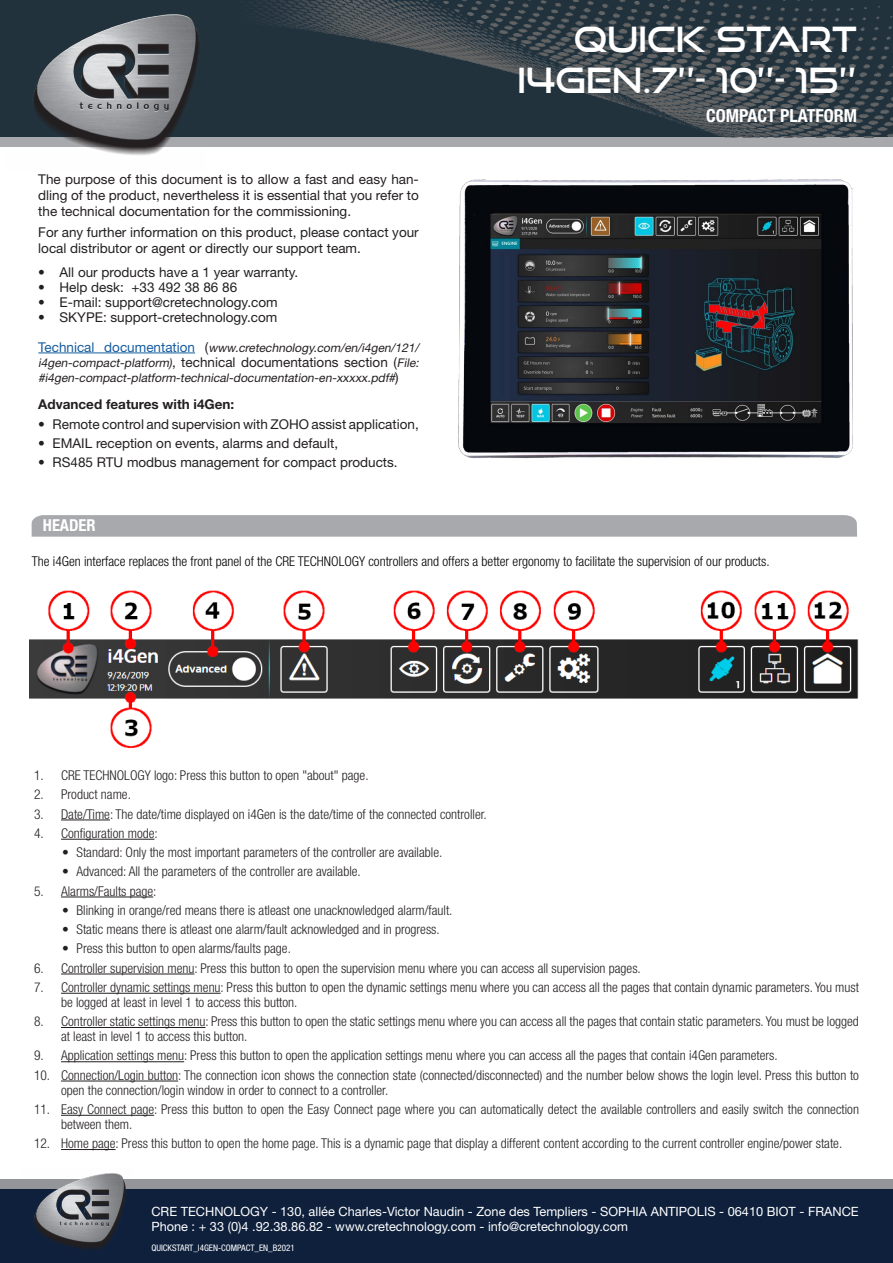
<style>
.page{position:relative;width:893px;height:1263px;background:#fff}
.page>*{position:absolute;margin:0;border:0;box-sizing:border-box;transform-origin:0 0}
.t1{font:34.5px "Good Times Rg";color:#fff}
.t2{font:700 condensed 18px "Helvetica Neue LT Std";color:#fff}
.t3{font:700 condensed 16.5px "Helvetica Neue LT Std";color:#fff}
.t4{font:300 condensed 13.5px/15px "Helvetica Neue LT Std";color:#231f20}
.t5{font:13.5px/16.2px "Helvetica Neue LT Std";color:#231f20;text-align:justify}
.t6{font:300 condensed 13.5px "Helvetica Neue LT Std";color:#000}
.t7{font:700 13.5px "Helvetica Neue LT Std";color:#231f20}
.t8{font:12.75px "Helvetica Neue LT Std";color:#fff}
.t9{font:italic 12px "Helvetica Neue LT Std";color:#231f20}
.t10{font:condensed 9px "Helvetica Neue LT Std";color:#fff}
.s1{font-style:normal;font-size:13.5px;color:#175d9e}
.s2{font-style:normal;font-size:13.5px}
.s3{font-style:italic;font-size:12px}
</style>
<div class="page">
<div style="left:0;top:1181px;width:893px;height:82px;background:#0e203c"></div>
<div style="left:0;top:1179px;width:893px;height:10px;background:#939598"></div>
<div style="left:0;top:137px;width:893px;height:10px;background:#a8a9ad"></div>
<img style="left:161px;top:0;width:732px;height:137px">
<img style="left:6px;top:6px;width:199px;height:149px">
<img style="left:34px;top:1173px;width:92px;height:76px">
<img style="left:458px;top:179px;width:396px;height:280px">
<hr style="left:38px;top:353px;width:157px;height:1px;background:#175d9e">
<svg style="left:32px;top:515px;width:825px;height:22px;background:#a9aaae"></svg>
<img style="left:30px;top:590px;width:829px;height:158px">
<hr style="left:61px;top:820px;width:49px;height:1px;background:#231f20">
<hr style="left:61px;top:839px;width:93px;height:1px;background:#231f20">
<hr style="left:61px;top:897px;width:92px;height:1px;background:#231f20">
<hr style="left:61px;top:974px;width:133px;height:1px;background:#231f20">
<hr style="left:61px;top:993px;width:160px;height:1px;background:#231f20">
<hr style="left:61px;top:1027px;width:144px;height:1px;background:#231f20">
<hr style="left:61px;top:1061px;width:123px;height:1px;background:#231f20">
<hr style="left:61px;top:1081px;width:117px;height:1px;background:#231f20">
<hr style="left:61px;top:1115px;width:93px;height:1px;background:#231f20">
<hr style="left:61px;top:1149px;width:55px;height:1px;background:#231f20">
<p class="t5" style="left:38px;top:171px;width:382px">The purpose of this document is to allow a fast and easy han&shy;dling of the product, nevertheless it is essential that you refer to the technical documentation for the commissioning.</p>
<p class="t5" style="left:38px;top:224px;width:382px">For any further information on this product, please contact your local distributor or agent or directly our support team.</p>
<p class="t5" style="left:38px;top:263px;width:262px">• All our products have a 1 year warranty.</p>
<p class="t5" style="left:38px;top:278px;width:200px">• Help desk: +33 492 38 86 86</p>
<p class="t5" style="left:38px;top:293px;width:241px">• E-mail: support@cretechnology.com</p>
<p class="t5" style="left:38px;top:308px;width:241px">• SKYPE: support-cretechnology.com</p>
<p class="t9" style="left:38px;top:340px;width:385px"><span class="s1">Te c h n i c a l d o c u m e n t at i o n</span> <span class="s2">(</span>www.cretechnology.com/en/i4gen/121/</p>
<p class="t5" style="left:38px;top:353px;width:385px"><span class="s3">i4gen-compact-platform)</span>, technical documentations section (<span class="s3">File:</span></p>
<p class="t9" style="left:38px;top:370px;width:362px">#i4gen-compact-platform-technical-documentation-en-xxxxx.pdf#<span class="s2">)</span></p>
<p class="t7" style="left:38px;top:396px;width:198px">Advanced features with i4Gen:</p>
<p class="t5" style="left:38px;top:415px;width:382px">• Remote control and supervision with ZOHO assist application,</p>
<p class="t5" style="left:38px;top:435px;width:301px">• EMAIL reception on events, alarms and default,</p>
<p class="t5" style="left:38px;top:454px;width:361px">• RS485 RTU modbus management for compact products.</p>
<p class="t3" style="left:43px;top:515px;width:54px">HEADER</p>
<p class="t1" style="left:574px;top:18px;width:284px">QUICK START</p>
<p class="t1" style="left:517px;top:60px;width:341px">i4gen.7’’- 10’’- 15’’</p>
<p class="t2" style="left:706px;top:105px;width:153px">COMPACT PLATFORM</p>
<p class="t6" style="left:32px;top:554px;width:739px">The i4Gen interface replaces the front panel of the CRE TECHNOLOGY controllers and offers a better ergonomy to facilitate the supervision of our products.</p>
<p class="t4" style="left:34px;top:768px;width:336px">1. CRE TECHNOLOGY logo: Press this button to open "about" page.</p>
<p class="t4" style="left:34px;top:787px;width:98px">2. Product name.</p>
<p class="t4" style="left:34px;top:806px;width:454px">3. Date/Time: The date/time displayed on i4Gen is the date/time of the connected controller.</p>
<p class="t4" style="left:34px;top:825px;width:125px">4. Configuration mode:</p>
<p class="t4" style="left:62px;top:845px;width:382px">• Standard: Only the most important parameters of the controller are available.</p>
<p class="t4" style="left:62px;top:864px;width:300px">• Advanced: All the parameters of the controller are available.</p>
<p class="t4" style="left:34px;top:883px;width:124px">5. Alarms/Faults page:</p>
<p class="t4" style="left:62px;top:902px;width:392px">• Blinking in orange/red means there is atleast one unacknowledged alarm/fault.</p>
<p class="t4" style="left:62px;top:922px;width:379px">• Static means there is atleast one alarm/fault acknowledged and in progress.</p>
<p class="t4" style="left:62px;top:941px;width:230px">• Press this button to open alarms/faults page.</p>
<p class="t4" style="left:34px;top:960px;width:608px">6. Controller supervision menu: Press this button to open the supervision menu where you can access all supervision pages.</p>
<p class="t4" style="left:61px;top:979px;width:799px;text-indent:-27px">7. Controller dynamic settings menu: Press this button to open the dynamic settings menu where you can access all the pages that contain dynamic parameters. You must be logged at least in level 1 to access this button.</p>
<p class="t4" style="left:61px;top:1014px;width:799px;text-indent:-27px">8. Controller static settings menu: Press this button to open the static settings menu where you can access all the pages that contain static parameters. You must be logged at least in level 1 to access this button.</p>
<p class="t4" style="left:34px;top:1048px;width:745px">9. Application settings menu: Press this button to open the application settings menu where you can access all the pages that contain i4Gen parameters.</p>
<p class="t4" style="left:61px;top:1067px;width:799px;text-indent:-27px">10. Connection/Login button: The connection icon shows the connection state (connected/disconnected) and the number below shows the login level. Press this button to open the connection/login window in order to connect to a controller.</p>
<p class="t4" style="left:61px;top:1101px;width:799px;text-indent:-27px">11. Easy Connect page: Press this button to open the Easy Connect page where you can automatically detect the available controllers and easily switch the connection between them.</p>
<p class="t4" style="left:34px;top:1136px;width:810px">12. Home page: Press this button to open the home page. This is a dynamic page that display a different content according to the current controller engine/power state.</p>
<p class="t8" style="left:151px;top:1204px;width:709px">CRE TECHNOLOGY - 130, allée Charles-Victor Naudin - Zone des Templiers - SOPHIA ANTIPOLIS - 06410 BIOT - FRANCE</p>
<p class="t8" style="left:151px;top:1219px;width:478px">Phone : + 33 (0)4 .92.38.86.82 - www.cretechnology.com - info@cretechnology.com</p>
<p class="t10" style="left:151px;top:1242px;width:145px">QUICKSTART_I4GEN-COMPACT_EN_B2021</p>
</div>
